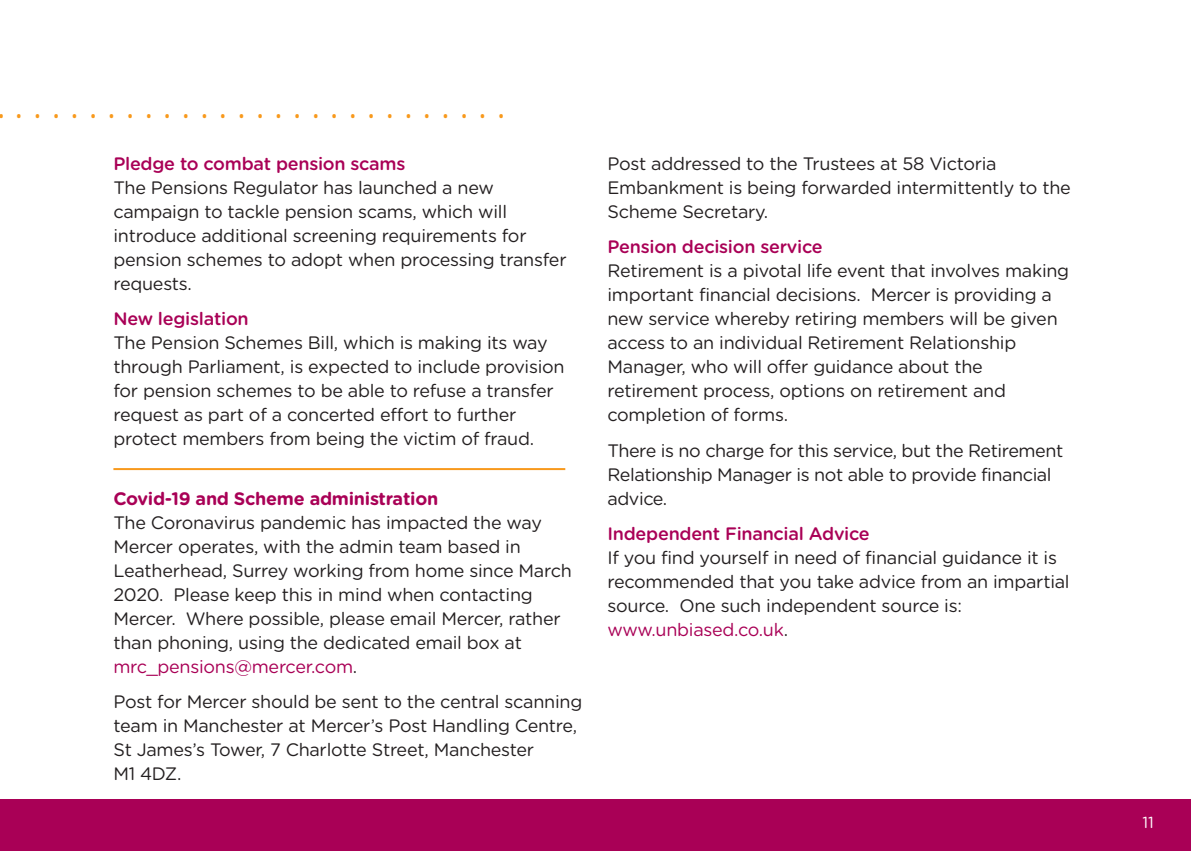
<style>
.page{position:relative;width:1191px;height:851px;background:#fff}
.page>*{position:absolute;margin:0;border:0;box-sizing:border-box;transform-origin:0 0}
.t1{font:36px "Gotham Rounded";color:#f8991c}
.t2{font:18px/24px "Gotham Rounded";letter-spacing:-.015em;color:#231f20}
.t3{font:500 18px "Gotham Rounded";letter-spacing:-.015em;color:#a90056}
.t4{font:700 18px "Gotham Rounded";letter-spacing:-.015em;color:#a90056}
.t5{font:16px "Gotham Rounded";color:#fff}
.s1{color:#a90056}
</style>
<div class="page">
<div style="left:0;top:799px;width:1191px;height:51px;background:#a90056"></div>
<hr style="left:113px;top:468px;width:452px;height:2px;background:#f8991c">
<h1 class="t1" style="left:-4px;top:92px;width:511px">. . . . . . . . . . . . . . . . . . . . . . . . . . . .</h1>
<p class="t3" style="left:113px;top:157px;width:293px">Pledge to combat pension scams</p>
<p class="t2" style="left:113px;top:177px;width:455px">The Pensions Regulator has launched a new campaign to tackle pension scams, which will introduce additional screening requirements for pension schemes to adopt when processing transfer requests.</p>
<p class="t3" style="left:113px;top:312px;width:137px">New legislation</p>
<p class="t2" style="left:113px;top:332px;width:453px">The Pension Schemes Bill, which is making its way through Parliament, is expected to include provision for pension schemes to be able to refuse a transfer request as part of a concerted effort to further protect members from being the victim of fraud.</p>
<p class="t4" style="left:113px;top:488px;width:326px">Covid-19 and Scheme administration</p>
<p class="t2" style="left:113px;top:511px;width:460px">The Coronavirus pandemic has impacted the way Mercer operates, with the admin team based in Leatherhead, Surrey working from home since March 2020. Please keep this in mind when contacting Mercer. Where possible, please email Mercer, rather than phoning, using the dedicated email box at <span class="s1">mrc_pensions@mercer.com</span>.</p>
<p class="t2" style="left:113px;top:691px;width:470px">Post for Mercer should be sent to the central scanning team in Manchester at Mercer’s Post Handling Centre, St James’s Tower, 7 Charlotte Street, Manchester<br>M1 4DZ.</p>
<p class="t2" style="left:607px;top:153px;width:465px">Post addressed to the Trustees at 58 Victoria<br>Embankment is being forwarded intermittently to the<br>Scheme Secretary.</p>
<p class="t3" style="left:607px;top:240px;width:217px">Pension decision service</p>
<p class="t2" style="left:607px;top:260px;width:463px">Retirement is a pivotal life event that involves making important financial decisions. Mercer is providing a new service whereby retiring members will be given access to an individual Retirement Relationship Manager, who will offer guidance about the retirement process, options on retirement and completion of forms.</p>
<p class="t2" style="left:607px;top:439px;width:457px">There is no charge for this service, but the Retirement<br>Relationship Manager is not able to provide financial advice.</p>
<p class="t3" style="left:607px;top:527px;width:264px">Independent Financial Advice</p>
<p class="t2" style="left:607px;top:547px;width:464px">If you find yourself in need of financial guidance it is recommended that you take advice from an impartial source. One such independent source is: <span class="s1">www.unbiased.co.uk</span>.</p>
<p class="t5" style="left:1142px;top:815px;width:13px">11</p>
</div>
